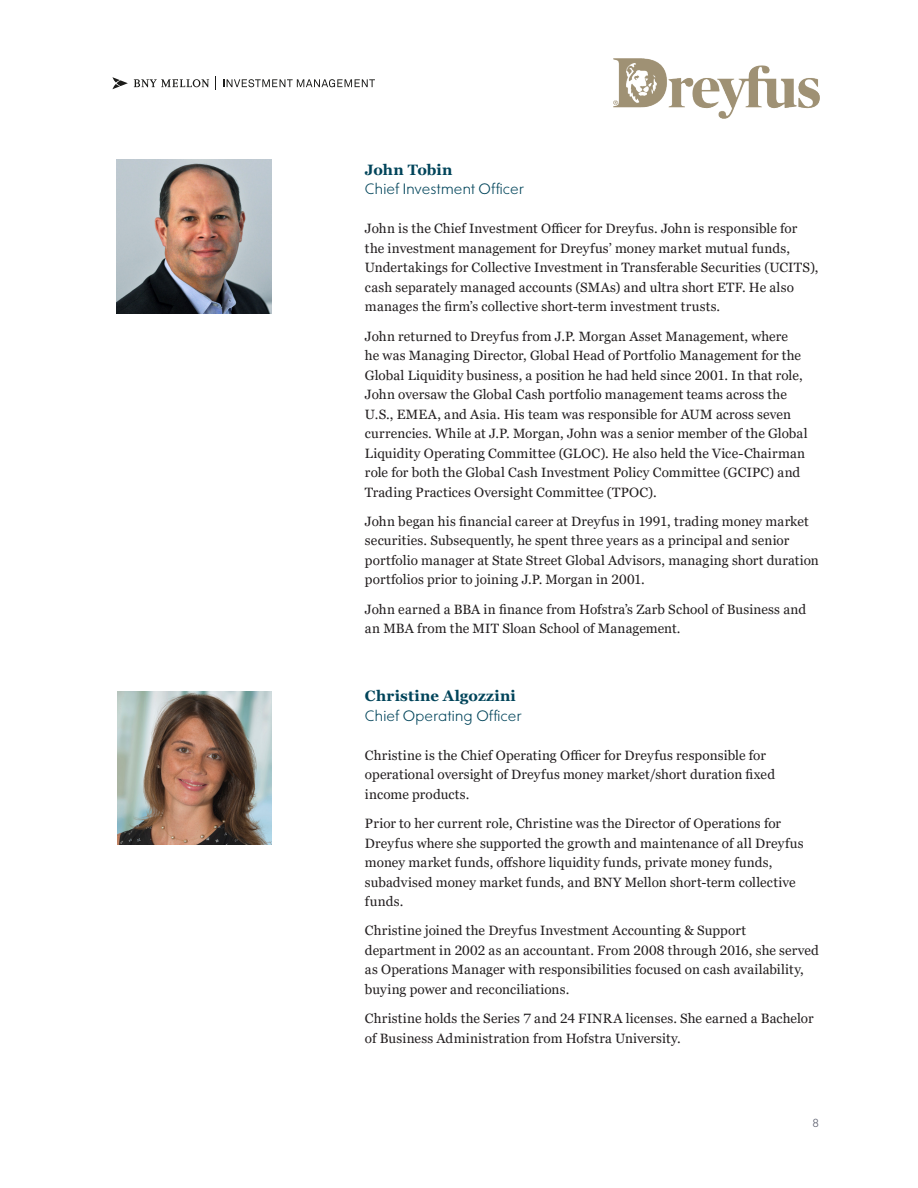
<style>
.page{position:relative;width:918px;height:1188px;background:#fff}
.page>*{position:absolute;margin:0;border:0;box-sizing:border-box;transform-origin:0 0}
.Byline{font:300 15px "Primana Pro";letter-spacing:.015em;color:#00445a}
.Byline-2{font:700 15px "Georgia Pro";letter-spacing:.02em;color:#00445a}
.Byline-3{font:700 15px "Georgia Pro";letter-spacing:-.005em;color:#00445a}
.Body{font:13.5px/19.5px "Georgia Pro";letter-spacing:.01em;color:#231f20}
.t1{font:300 11.7px "Primana Pro";color:#5d606f}
</style>
<div class="page">
<img style="left:614px;top:59px;width:205px;height:59px">
<svg style="left:223px;top:79px;width:152px;height:8px"></svg>
<svg style="left:112px;top:77px;width:16px;height:12px"></svg>
<svg style="left:134px;top:79px;width:75px;height:8px"></svg>
<img style="left:117px;top:160px;width:155px;height:153px">
<img style="left:117px;top:691px;width:155px;height:153px">
<h1 class="Byline-3" style="left:365px;top:161px;width:89px">John Tobin</h1>
<h1 class="Byline" style="left:365px;top:180px;width:161px">Chief Investment Officer</h1>
<p class="Body" style="left:365px;top:219px;width:455px">John is the Chief Investment Officer for Dreyfus. John is responsible for the investment management for Dreyfus’ money market mutual funds, Undertakings for Collective Investment in Transferable Securities (UCITS), cash separately managed accounts (SMAs) and ultra short ETF. He also manages the firm’s collective short-term investment trusts.</p>
<p class="Body" style="left:365px;top:327px;width:444px">John returned to Dreyfus from J.P. Morgan Asset Management, where<br>he was Managing Director, Global Head of Portfolio Management for the Global Liquidity business, a position he had held since 2001. In that role, John oversaw the Global Cash portfolio management teams across the U.S., EMEA, and Asia. His team was responsible for AUM across seven currencies. While at J.P. Morgan, John was a senior member of the Global Liquidity Operating Committee (GLOC). He also held the Vice-Chairman role for both the Global Cash Investment Policy Committee (GCIPC) and Trading Practices Oversight Committee (TPOC).</p>
<p class="Body" style="left:365px;top:512px;width:455px">John began his financial career at Dreyfus in 1991, trading money market securities. Subsequently, he spent three years as a principal and senior portfolio manager at State Street Global Advisors, managing short duration portfolios prior to joining J.P. Morgan in 2001.</p>
<p class="Body" style="left:365px;top:600px;width:443px">John earned a BBA in finance from Hofstra’s Zarb School of Business and an MBA from the MIT Sloan School of Management.</p>
<h1 class="Byline-2" style="left:365px;top:687px;width:152px">Christine Algozzini</h1>
<h1 class="Byline" style="left:365px;top:707px;width:158px">Chief Operating Officer</h1>
<p class="Body" style="left:365px;top:746px;width:412px">Christine is the Chief Operating Officer for Dreyfus responsible for operational oversight of Dreyfus money market/short duration fixed income products.</p>
<p class="Body" style="left:365px;top:814px;width:440px">Prior to her current role, Christine was the Director of Operations for Dreyfus where she supported the growth and maintenance of all Dreyfus money market funds, offshore liquidity funds, private money funds, subadvised money market funds, and BNY Mellon short-term collective funds.</p>
<p class="Body" style="left:365px;top:921px;width:456px">Christine joined the Dreyfus Investment Accounting &amp; Support department in 2002 as an accountant. From 2008 through 2016, she served as Operations Manager with responsibilities focused on cash availability, buying power and reconciliations.</p>
<p class="Body" style="left:365px;top:1009px;width:450px">Christine holds the Series 7 and 24 FINRA licenses. She earned a Bachelor of Business Administration from Hofstra University.</p>
<p class="t1" style="left:812px;top:1116px;width:8px">8</p>
</div>
